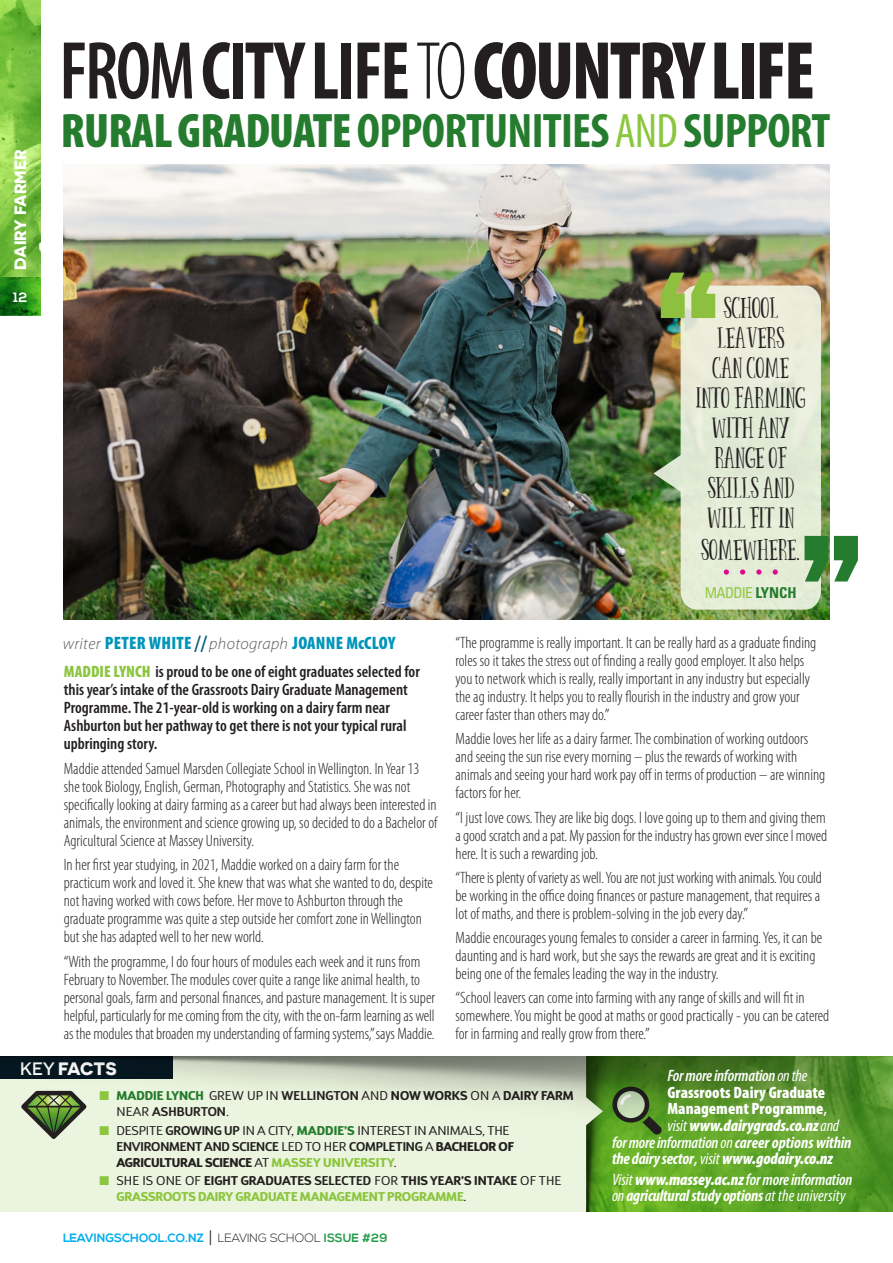
<style>
.page{position:relative;width:893px;height:1263px;background:#fff}
.page>*{position:absolute;margin:0;border:0;box-sizing:border-box;transform-origin:0 0}
.BODY_COPY-Myriad_Pro{font:900 condensed 82.8px "Myriad Pro";letter-spacing:-.03em;color:#231f20;scale:.9 1}
.BODY_COPY-Myriad_Pro-2{font:700 condensed 48.75px "Myriad Pro";letter-spacing:-.015em;color:#257c2e}
.BODY_INTRO-Myriad_Pr{font:25.5px/30.2px "Panda Tired Caps";letter-spacing:.005em;color:#231f20;text-align:center}
.BODY_COPY-Myriad_Pro-3{font:900 condensed 18px "Myriad Pro";letter-spacing:.015em;color:#0095b9}
.t1{font:700 18px "Novecentosanswide";letter-spacing:-.02em;color:#fff}
.BODY_COPY_issue__6{font:300 condensed 16.5px/18px "Myriad Pro";color:#231f20}
.BODY_COPY_issue__6-2{font:600 condensed 16.5px/18px "Myriad Pro";color:#231f20}
.BODY_COPY-Myriad_Pro-4{font:900 condensed 16.5px/16.5px "Myriad Pro";letter-spacing:.005em;color:#fff}
.BODY_COPY-Myriad_Pro-5{font:italic 700 condensed 16.5px/16.5px "Myriad Pro";letter-spacing:-.015em;color:#fff}
.BODY_COPY-Myriad_Pro-6{font:italic 700 condensed 16.5px/16.5px "Myriad Pro";letter-spacing:.005em;color:#fff}
.t2{font:700 16.5px "Novecentosanswide";color:#fff}
.BODY_INTRO-Myriad_Pr-2{font:condensed 15px "Univers";letter-spacing:-.05em;color:#91c843}
.t3{font:700 13.5px "Nexa";color:#fff}
.KEY_FACTS_issue__7{font:12.75px/16.2px "D Sari";letter-spacing:-.01em;color:#231f20}
.KEY_FACTS_issue__7-2{font:800 12.75px/16.2px "D Sari";letter-spacing:-.01em;color:#8bc63e}
.t4{font:700 12px "Nexa";color:#00aeef}
.s1{font-weight:600}
.s2{font-weight:700}
.s3{font-weight:300}
.s4{font-weight:900}
.s5{font-weight:400;color:#8bc63e}
.s6{font-weight:300;font-style:italic;font-stretch:normal;font-size:16.5px;color:#57585a}
.s7{font-weight:600;font-size:22.5px;color:#005c78}
.s8{font-weight:900;color:#8bc63e}
.s9{font-family:"Univers";font-weight:300;font-stretch:condensed;font-size:24px}
.s10{font-weight:700;color:#257c2e}
.s11{font-weight:500}
.s12{color:#8bc63e}
.s13{font-weight:800;color:#257c2e}
.s14{font-weight:800}
.s15{font-weight:800;color:#8bc63e}
.s16{font-weight:400;color:#231f20}
.s17{font-weight:700;color:#231f20}
.s18{font-weight:600;color:#231f20}
.s19{font-weight:300;font-size:18px;color:#231f20}
.s20{font-weight:300;color:#231f20}
.s21{color:#269d4c}
.s22{font-weight:600;font-style:italic}
.s23{font-weight:400;font-style:italic}
.s24{font-style:italic}
.s25{font-weight:400}
.s26{font-weight:600;font-style:normal}
</style>
<div class="page">
<img style="left:0;top:0;width:40px;height:316px">
<img style="left:0;top:277px;width:40px;height:38px">
<img style="left:64px;top:165px;width:765px;height:455px">
<svg style="left:626px;top:1194px;width:267px;height:18px;background:#5ca625"></svg>
<img style="left:603px;top:1194px;width:23px;height:18px">
<div style="left:0;top:1194px;width:603px;height:18px;background:#ebf4de"></div>
<img style="left:0;top:1056px;width:893px;height:138px">
<svg style="left:653px;top:286px;width:168px;height:324px;background:#d3dbc0"></svg>
<svg style="left:724px;top:569px;width:5px;height:6px"></svg>
<svg style="left:740px;top:569px;width:5px;height:6px"></svg>
<svg style="left:756px;top:569px;width:5px;height:6px"></svg>
<svg style="left:773px;top:569px;width:5px;height:6px"></svg>
<svg style="left:804px;top:536px;width:54px;height:45px;background:#589859"></svg>
<svg style="left:661px;top:273px;width:24px;height:45px"></svg>
<svg style="left:691px;top:273px;width:24px;height:45px"></svg>
<p class="t2" style="left:10px;top:270px;width:122px;rotate:-90deg">DAIRY FARMER</p>
<p class="t3" style="left:13px;top:289px;width:15px">12</p>
<p class="BODY_COPY-Myriad_Pro" style="left:59px;top:18px;width:841px"><span class="s1">FROM</span> <span class="s2">CITY LIFE</span><span class="s3">TO</span> COUNTRY LIFE</p>
<p class="BODY_COPY-Myriad_Pro-2" style="left:61px;top:101px;width:771px"><span class="s4">RURAL GRADUATE</span>OPPORTUNITIES<span class="s5">AND</span> SUPPORT</p>
<p class="BODY_COPY-Myriad_Pro-3" style="left:63px;top:631px;width:334px"><span class="s6">writer</span> PETER WHITE <span class="s7">//</span> <span class="s6">photograph</span> JOANNE McCLOY</p>
<p class="BODY_COPY_issue__6-2" style="left:64px;top:663px;width:358px"><span class="s8">MADDIE LYNCH</span> is proud to be one of eight graduates selected for this year’s intake of the Grassroots Dairy Graduate Management Programme. The 21-year-old is working on a dairy farm near Ashburton but her pathway to get there is not your typical rural upbringing story.</p>
<p class="BODY_COPY_issue__6" style="left:64px;top:759px;width:375px">Maddie attended Samuel Marsden Collegiate School in Wellington. In Year 13 she took Biology, English, German, Photography and Statistics. She was not specifically looking at dairy farming as a career but had always been interested in animals, the environment and science growing up, so decided to do a Bachelor of Agricultural Science at Massey University.</p>
<p class="BODY_COPY_issue__6" style="left:64px;top:856px;width:371px">In her first year studying, in 2021, Maddie worked on a dairy farm for the practicum work and loved it. She knew that was what she wanted to do, despite not having worked with cows before. Her move to Ashburton through the graduate programme was quite a step outside her comfort zone in Wellington but she has adapted well to her new world.</p>
<p class="BODY_COPY_issue__6" style="left:64px;top:952px;width:373px">“With the programme, I do four hours of modules each week and it runs from February to November. The modules cover quite a range like animal health, to personal goals, farm and personal finances, and pasture management. It is super helpful, particularly for me coming from the city, with the on-farm learning as well as the modules that broaden my understanding of farming systems,” says Maddie.</p>
<p class="BODY_INTRO-Myriad_Pr" style="left:696px;top:293px;width:111px">SCHOOL<br>LEAVERS<br>CAN COME<br>INTO FARMING<br>WITH ANY<br>RANGE OF<br>SKILLS AND<br>WILL FIT IN<br>SOMEWHERE<span class="s9">.</span></p>
<p class="BODY_INTRO-Myriad_Pr-2" style="left:705px;top:583px;width:93px">MADDIE <span class="s10">LYNCH</span></p>
<p class="BODY_COPY_issue__6" style="left:455px;top:634px;width:362px">“The programme is really important. It can be really hard as a graduate finding roles so it takes the stress out of finding a really good employer. It also helps you to network which is really, really important in any industry but especially the ag industry. It helps you to really flourish in the industry and grow your career faster than others may do.”</p>
<p class="BODY_COPY_issue__6" style="left:455px;top:730px;width:371px">Maddie loves her life as a dairy farmer. The combination of working outdoors and seeing the sun rise every morning – plus the rewards of working with animals and seeing your hard work pay off in terms of production – are winning factors for her.</p>
<p class="BODY_COPY_issue__6" style="left:455px;top:808px;width:373px;text-align:justify">“I just love cows. They are like big dogs. I love going up to them and giving them a good scratch and a pat. My passion for the industry has grown ever since I moved here. It is such a rewarding job.</p>
<p class="BODY_COPY_issue__6" style="left:455px;top:868px;width:368px;text-align:justify">“There is plenty of variety as well. You are not just working with animals. You could be working in the office doing finances or pasture management, that requires a lot of maths, and there is problem-solving in the job every day.”</p>
<p class="BODY_COPY_issue__6" style="left:455px;top:928px;width:368px">Maddie encourages young females to consider a career in farming. Yes, it can be daunting and is hard work, but she says the rewards are great and it is exciting being one of the females leading the way in the industry.</p>
<p class="BODY_COPY_issue__6" style="left:455px;top:988px;width:375px">“School leavers can come into farming with any range of skills and will fit in somewhere. You might be good at maths or good practically - you can be catered for in farming and really grow from there.”</p>
<p class="t1" style="left:20px;top:1057px;width:98px"><span class="s11">KEY</span> FACTS</p>
<p class="KEY_FACTS_issue__7" style="left:117px;top:1087px;width:459px;text-indent:-17px"><span class="s12">■</span> <span class="s13">MADDIE LYNCH</span> GREW UP IN <span class="s1">WELLINGTON</span> AND <span class="s2">NOW WORKS</span> ON A <span class="s2">DAIRY FARM<br></span>NEAR <span class="s1">ASHBURTON</span>.</p>
<p class="KEY_FACTS_issue__7" style="left:117px;top:1122px;width:399px;text-indent:-17px"><span class="s12">■</span> DESPITE <span class="s1">GROWING UP</span> IN A CITY, <span class="s13">MADDIE’S</span> INTEREST IN ANIMALS, THE<br><span class="s1">ENVIRONMENT AND SCIENCE</span> LED TO HER <span class="s1">COMPLETING</span> A <span class="s14">BACHELOR OF<br>AGRICULTURAL SCIENCE</span> AT <span class="s15">MASSEY UNIVERSITY</span>.</p>
<p class="KEY_FACTS_issue__7-2" style="left:117px;top:1172px;width:446px;text-indent:-17px">■ <span class="s16">SHE IS ONE OF</span> <span class="s17">EIGHT GRADUATES</span> <span class="s18">SELECTED</span> <span class="s16">FOR</span> <span class="s17">THIS YEAR’S INTAKE</span> <span class="s16">OF THE<br></span>GRASSROOTS DAIRY GRADUATE MANAGEMENT PROGRAMME<span class="s16">.</span></p>
<p class="BODY_COPY_issue__6" style="left:142px;top:1098px;width:59px">&lt;webtag&gt;:</p>
<p class="BODY_COPY_issue__6" style="left:142px;top:1121px;width:266px">For more information on careers in accounting, visit www. youunlimitedanz.com</p>
<p class="t4" style="left:63px;top:1231px;width:326px">LEAVINGSCHOOL.CO.NZ <span class="s19">|</span> <span class="s20">LEAVING SCHOOL</span> <span class="s21">ISSUE #29</span></p>
<p class="BODY_COPY-Myriad_Pro-4" style="left:667px;top:1067px;width:173px"><span class="s22">For more information</span> <span class="s23">on the<br></span>Grassroots Dairy Graduate<br>Management Programme<span class="s1">, </span><span class="s23">visit</span> <span class="s24">www.dairygrads.co.nz</span> <span class="s23">and</span></p>
<p class="BODY_COPY-Myriad_Pro-6" style="left:612px;top:1133px;width:241px"><span class="s1">for more information</span> <span class="s25">on</span> career options within the dairy sector<span class="s26">,</span> <span class="s25">visit</span> <span class="s4">www.godairy.co.nz</span></p>
<p class="BODY_COPY-Myriad_Pro-5" style="left:612px;top:1171px;width:242px"><span class="s25">Visit</span> <span class="s4">www.massey.ac.nz</span> <span class="s1">for more information </span><span class="s25">on</span> agricultural study options<span class="s25">at the university</span></p>
</div>
